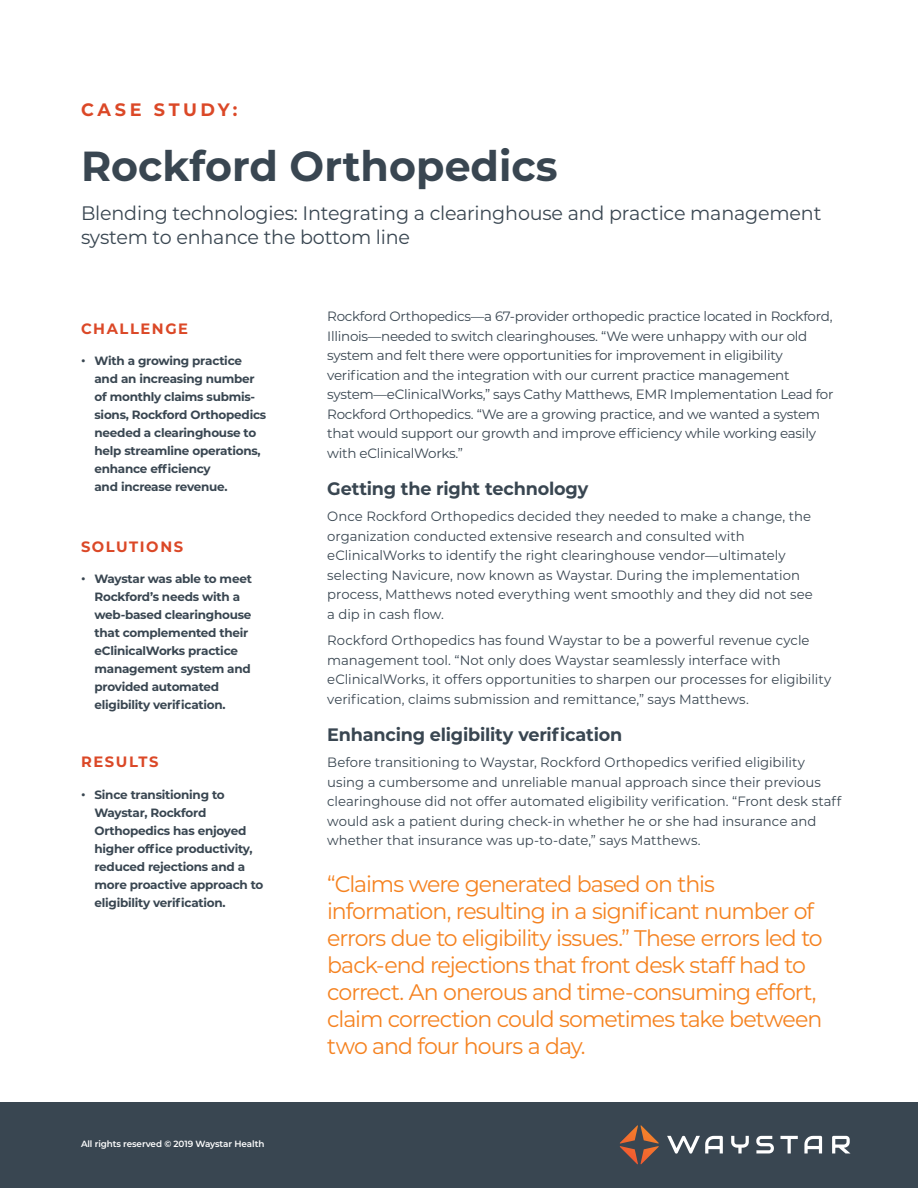
<style>
.page{position:relative;width:918px;height:1188px;background:#fff}
.page>*{position:absolute;margin:0;border:0;box-sizing:border-box;transform-origin:0 0}
.t1{font:700 42px "Montserrat";color:#394651}
.Mont__Body{font:22.5px/27px "Montserrat";letter-spacing:-.045em;color:#f58220}
.H1_Sub{font:19.5px/24px "Montserrat";letter-spacing:-.01em;color:#394651}
.Mont__Body-2{font:700 18px "Montserrat";letter-spacing:-.015em;color:#394651}
.Bullet_Header{font:700 18px "Montserrat";letter-spacing:.205em;color:#db4827}
.Bullet_Header-2{font:700 15px "Montserrat";letter-spacing:.11em;color:#db4827}
.Mont__Body-3{font:13.5px/19.5px "Montserrat";letter-spacing:-.005em;color:#394651}
.t2{font:700 12px/18px "Montserrat";letter-spacing:-.02em;color:#394651}
.t3{font:600 9px "Montserrat";letter-spacing:-.01em;color:#fff}
</style>
<div class="page">
<div style="left:0;top:1103px;width:918px;height:85px;background:#394651"></div>
<svg style="left:667px;top:1136px;width:56px;height:18px"></svg>
<svg style="left:731px;top:1136px;width:18px;height:17px"></svg>
<svg style="left:780px;top:1136px;width:18px;height:17px"></svg>
<svg style="left:804px;top:1136px;width:18px;height:17px"></svg>
<svg style="left:832px;top:1136px;width:18px;height:17px"></svg>
<svg style="left:756px;top:1136px;width:18px;height:17px"></svg>
<svg style="left:620px;top:1125px;width:39px;height:39px"></svg>
<p class="Bullet_Header" style="left:81px;top:96px;width:158px">CASE STUDY:</p>
<h1 class="t1" style="left:81px;top:135px;width:478px">Rockford Orthopedics</h1>
<p class="H1_Sub" style="left:81px;top:200px;width:742px">Blending technologies: Integrating a clearinghouse and practice management system to enhance the bottom line</p>
<p class="Bullet_Header-2" style="left:81px;top:318px;width:109px">CHALLENGE</p>
<p class="t2" style="left:94px;top:351px;width:173px;text-indent:-14px">ٚ With a growing practice and an increasing number of monthly claims submis&shy;sions, Rockford Orthopedics needed a clearinghouse to help streamline operations, enhance efficiency<br>and increase revenue.</p>
<p class="Bullet_Header-2" style="left:81px;top:536px;width:104px">SOLUTIONS</p>
<p class="t2" style="left:94px;top:570px;width:159px;text-indent:-14px">ٚ Waystar was able to meet<br>Rockford’s needs with a web-based clearinghouse that complemented their eClinicalWorks practice management system and provided automated eligibility verification.</p>
<p class="Bullet_Header-2" style="left:81px;top:751px;width:79px">RESULTS</p>
<p class="t2" style="left:94px;top:785px;width:170px;text-indent:-14px">ٚ Since transitioning to<br>Waystar, Rockford<br>Orthopedics has enjoyed higher office productivity, reduced rejections and a more proactive approach to eligibility verification.</p>
<p class="t3" style="left:81px;top:1138px;width:185px">All rights reserved © 2019 Waystar Health</p>
<p class="Mont__Body-3" style="left:327px;top:306px;width:508px">Rockford Orthopedics—a 67-provider orthopedic practice located in Rockford, Illinois—needed to switch clearinghouses. “We were unhappy with our old system and felt there were opportunities for improvement in eligibility verification and the integration with our current practice management system—eClinicalWorks,” says Cathy Matthews, EMR Implementation Lead for Rockford Orthopedics. “We are a growing practice, and we wanted a system that would support our growth and improve efficiency while working easily with eClinicalWorks.”</p>
<p class="Mont__Body-2" style="left:327px;top:476px;width:263px">Getting the right technology</p>
<p class="Mont__Body-3" style="left:327px;top:506px;width:487px">Once Rockford Orthopedics decided they needed to make a change, the organization conducted extensive research and consulted with eClinicalWorks to identify the right clearinghouse vendor—ultimately selecting Navicure, now known as Waystar. During the implementation process, Matthews noted everything went smoothly and they did not see a dip in cash flow.</p>
<p class="Mont__Body-3" style="left:327px;top:630px;width:506px">Rockford Orthopedics has found Waystar to be a powerful revenue cycle management tool. “Not only does Waystar seamlessly interface with eClinicalWorks, it offers opportunities to sharpen our processes for eligibility verification, claims submission and remittance,” says Matthews.</p>
<p class="Mont__Body-2" style="left:327px;top:722px;width:297px">Enhancing eligibility verification</p>
<p class="Mont__Body-3" style="left:327px;top:752px;width:515px">Before transitioning to Waystar, Rockford Orthopedics verified eligibility using a cumbersome and unreliable manual approach since their previous clearinghouse did not offer automated eligibility verification. “Front desk staff would ask a patient during check-in whether he or she had insurance and whether that insurance was up-to-date,” says Matthews.</p>
<p class="Mont__Body" style="left:327px;top:870px;width:497px">“Claims were generated based on this information, resulting in a significant number of errors due to eligibility issues.” These errors led to back-end rejections that front desk staff had to correct. An onerous and time-consuming effort, claim correction could sometimes take between two and four hours a day.</p>
</div>
